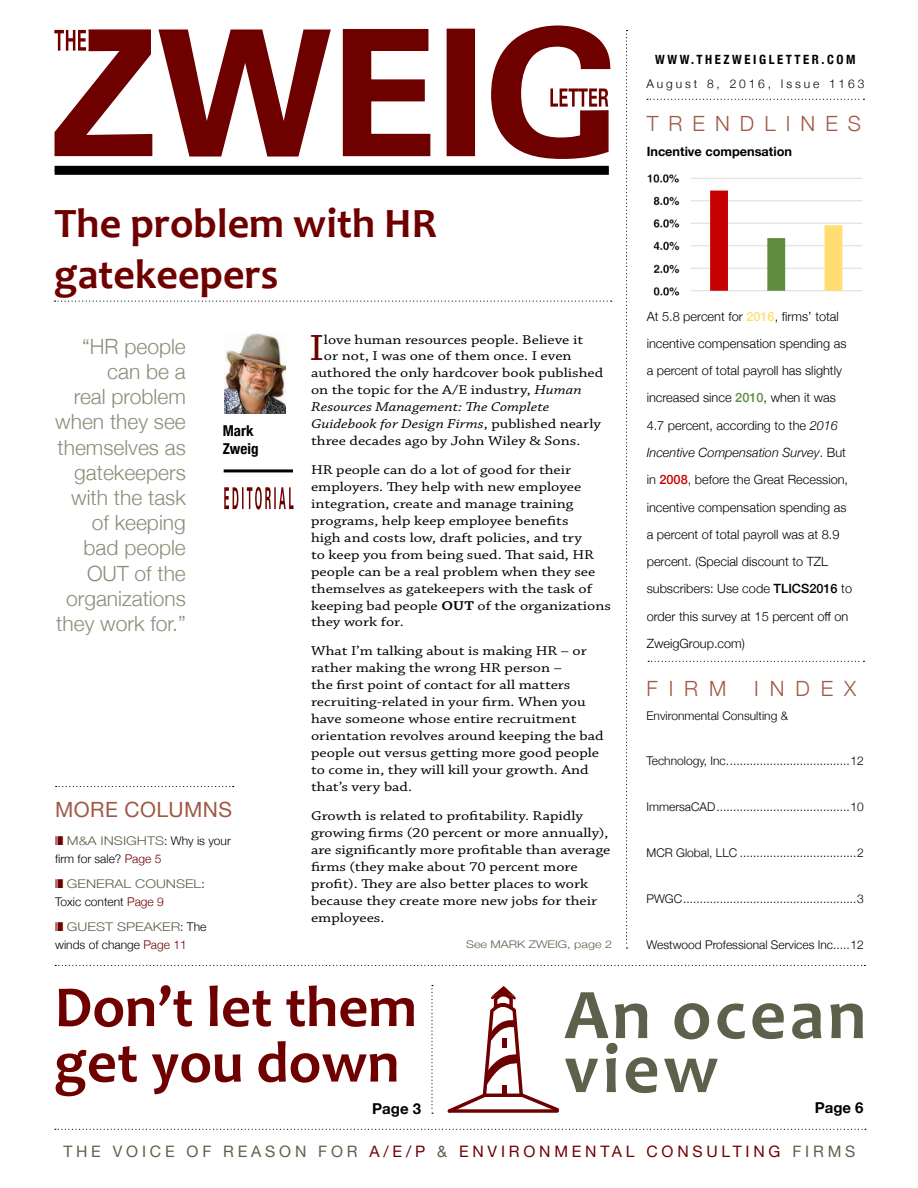
<style>
.page{position:relative;width:918px;height:1188px;background:#fff}
.page>*{position:absolute;margin:0;border:0;box-sizing:border-box;transform-origin:0 0}
.t1{font:700 72px/54px "Candara";letter-spacing:.05em;color:#5f604b}
.t2{font:700 58.5px/55.5px "Candara";color:#6f0000}
.t3{font:700 42px/50.4px "Candara";color:#6f0000}
.t4{font:38.4px "Chaparral Pro";color:#6f0000;scale:1.2 1}
.t5{font:300 21px/25.2px "Helvetica Neue";color:#8c8d79;text-align:right}
.t6{font:300 21px "Helvetica Neue";letter-spacing:.48em;color:#a05946}
.t7{font:21px "Helvetica Neue";letter-spacing:.02em;color:#a05946}
.t8{font:15.75px "Helvetica Neue";letter-spacing:.24em;color:#6f0000}
.t9{font:700 15px "Helvetica Neue";color:#000}
.t10{font:700 condensed 15px/18px "Helvetica Neue";color:#000}
.t11{font:13.5px/17px "Chaparral Pro";color:#000;scale:1.2 1}
.t12{font:italic 13.5px "Chaparral Pro";color:#000;scale:1.2 1}
.t13{font:300 12.75px/27.3px "Helvetica Neue";color:#000}
.t14{font:700 condensed 12.75px "Helvetica Neue";letter-spacing:.2em;color:#000}
.t15{font:700 12.75px "Helvetica Neue";color:#000}
.t16{font:300 12px/18px "Helvetica Neue";color:#000}
.t17{font:300 12px/18px "Helvetica Neue";color:#5f604b;scale:1.2 1}
.t18{font:300 12px "Helvetica Neue";letter-spacing:.24em;color:#000}
.t19{font:300 10.5px "Helvetica Neue";color:#5f604b;scale:1.2 1}
.s1{font-style:italic}
.s2{font-style:normal}
.s3{font-weight:600}
.s4{color:#5f604b}
.s5{color:#6f0000}
.s6{color:#000}
.s7{font-weight:500;color:#ffdd71}
.s8{font-weight:500;color:#5f8c3f}
.s9{font-weight:500;color:#c60000}
.s10{font-weight:500}
</style>
<div class="page">
<svg style="left:55px;top:965px;width:810px;height:1px"></svg>
<svg style="left:626px;top:30px;width:2px;height:919px"></svg>
<svg style="left:342px;top:29px;width:89px;height:128px"></svg>
<div style="left:447px;top:29px;width:28px;height:127px;background:#6f0000"></div>
<svg style="left:54px;top:29px;width:277px;height:128px"></svg>
<svg style="left:491px;top:26px;width:119px;height:133px"></svg>
<div style="left:55px;top:166px;width:554px;height:9px;background:#000"></div>
<svg style="left:55px;top:1129px;width:811px;height:1px"></svg>
<svg style="left:647px;top:99px;width:217px;height:1px"></svg>
<svg style="left:648px;top:661px;width:216px;height:1px"></svg>
<svg style="left:431px;top:985px;width:2px;height:129px"></svg>
<img style="left:224px;top:334px;width:62px;height:79px">
<hr style="left:224px;top:469px;width:69px;height:3px;background:#000">
<svg style="left:224px;top:487px;width:70px;height:23px"></svg>
<svg style="left:55px;top:301px;width:557px;height:1px"></svg>
<img style="left:647px;top:174px;width:215px;height:122px">
<svg style="left:56px;top:786px;width:178px;height:1px"></svg>
<svg style="left:447px;top:986px;width:112px;height:127px"></svg>
<svg style="left:448px;top:1109px;width:111px;height:4px"></svg>
<p class="t14" style="left:655px;top:49px;width:202px">WWW.THEZWEIGLETTER.COM</p>
<p class="t18" style="left:646px;top:74px;width:219px">August 8, 2016, Issue 1163</p>
<h3 class="t6" style="left:647px;top:107px;width:216px">TRENDLINES</h3>
<h3 class="t3" style="left:55px;top:198px;width:384px">The problem with HR gatekeepers</h3>
<h3 class="t5" style="left:55px;top:332px;width:132px">“HR people can be a<br>real problem when they see themselves as gatekeepers with the task of keeping bad people<br>OUT of the organizations they work for.”</h3>
<h3 class="t4" style="left:309px;top:326px;width:14px">I</h3>
<p class="t11" style="left:324px;top:331px;width:217px">love human resources people. Believe it</p>
<p class="t11" style="left:324px;top:348px;width:208px">or not, I was one of them once. I even</p>
<p class="t11" style="left:311px;top:365px;width:245px">authored the only hardcover book published</p>
<p class="t11" style="left:311px;top:381px;width:227px">on the topic for the A/E industry, <span class="s1">Human</span></p>
<p class="t12" style="left:311px;top:399px;width:200px">Resources Management: The Complete</p>
<p class="t12" style="left:311px;top:416px;width:243px">Guidebook for Design Firms<span class="s2">, published nearly</span></p>
<p class="t11" style="left:311px;top:432px;width:226px">three decades ago by John Wiley &amp; Sons.</p>
<p class="t11" style="left:311px;top:461px;width:251px">HR people can do a lot of good for their employers. They help with new employee integration, create and manage training programs, help keep employee benefits<br>high and costs low, draft policies, and try<br>to keep you from being sued. That said, HR people can be a real problem when they see themselves as gatekeepers with the task of keeping bad people <span class="s3">OUT</span> of the organizations they work for.</p>
<p class="t11" style="left:311px;top:643px;width:245px">What I’m talking about is making HR – or rather making the wrong HR person –<br>the first point of contact for all matters recruiting-related in your firm. When you have someone whose entire recruitment orientation revolves around keeping the bad people out versus getting more good people to come in, they will kill your growth. And that’s very bad.</p>
<p class="t11" style="left:311px;top:808px;width:251px">Growth is related to profitability. Rapidly growing firms (20 percent or more annually), are significantly more profitable than average firms (they make about 70 percent more profit). They are also better places to work because they create more new jobs for their employees.</p>
<p class="t10" style="left:223px;top:421px;width:37px">Mark<br>Zweig</p>
<h3 class="t7" style="left:55px;top:795px;width:178px">MORE COLUMNS</h3>
<p class="t16" style="left:55px;top:831px;width:177px;text-indent:12px"><span class="s4">M&amp;A INSIGHTS</span>: Why is your firm for sale? <span class="s5">Page 5</span></p>
<p class="t17" style="left:55px;top:874px;width:126px;text-indent:12px">GENERAL COUNSEL<span class="s6">:<br>Toxic content</span> <span class="s5">Page 9</span></p>
<p class="t16" style="left:55px;top:916px;width:153px;text-indent:12px"><span class="s4">GUEST SPEAKER</span>: The winds of change <span class="s5">Page 11</span></p>
<p class="t19" style="left:466px;top:936px;width:123px">See MARK ZWEIG, page 2</p>
<p class="t15" style="left:647px;top:141px;width:147px">Incentive compensation</p>
<p class="t13" style="left:647px;top:301px;width:207px">At 5.8 percent for <span class="s7">2016</span>, firms’ total incentive compensation spending as a percent of total payroll has slightly increased since <span class="s8">2010</span>, when it was 4.7 percent, according to the <span class="s1">2016<br>Incentive Compensation Survey</span>. But in <span class="s9">2008</span>, before the Great Recession, incentive compensation spending as a percent of total payroll was at 8.9 percent. (Special discount to TZL subscribers: Use code <span class="s10">TLICS2016</span> to order this survey at 15 percent off on ZweigGroup.com)</p>
<h3 class="t6" style="left:646px;top:671px;width:81px">FIRM</h3>
<h3 class="t6" style="left:754px;top:671px;width:104px">INDEX</h3>
<p class="t16" style="left:646px;top:706px;width:143px">Environmental Consulting &amp;</p>
<p class="t16" style="left:646px;top:751px;width:219px">Technology, Inc.....................................12</p>
<p class="t16" style="left:646px;top:797px;width:219px">ImmersaCAD........................................10</p>
<p class="t16" style="left:646px;top:843px;width:219px">MCR Global, LLC ...................................2</p>
<p class="t16" style="left:646px;top:889px;width:219px">PWGC....................................................3</p>
<p class="t16" style="left:646px;top:934px;width:219px">Westwood Professional Services Inc.....12</p>
<h2 class="t2" style="left:55px;top:979px;width:364px">Don’t let them get you down</h2>
<h1 class="t1" style="left:564px;top:987px;width:304px">An ocean view</h1>
<p class="t9" style="left:815px;top:1096px;width:50px">Page 6</p>
<p class="t9" style="left:372px;top:1097px;width:50px">Page 3</p>
<p class="t8" style="left:63px;top:1140px;width:794px"><span class="s4">THE VOICE OF REASON FOR</span> A/E/P <span class="s4">&amp;</span> ENVIRONMENTAL CONSULTING <span class="s4">FIRMS</span></p>
</div>
